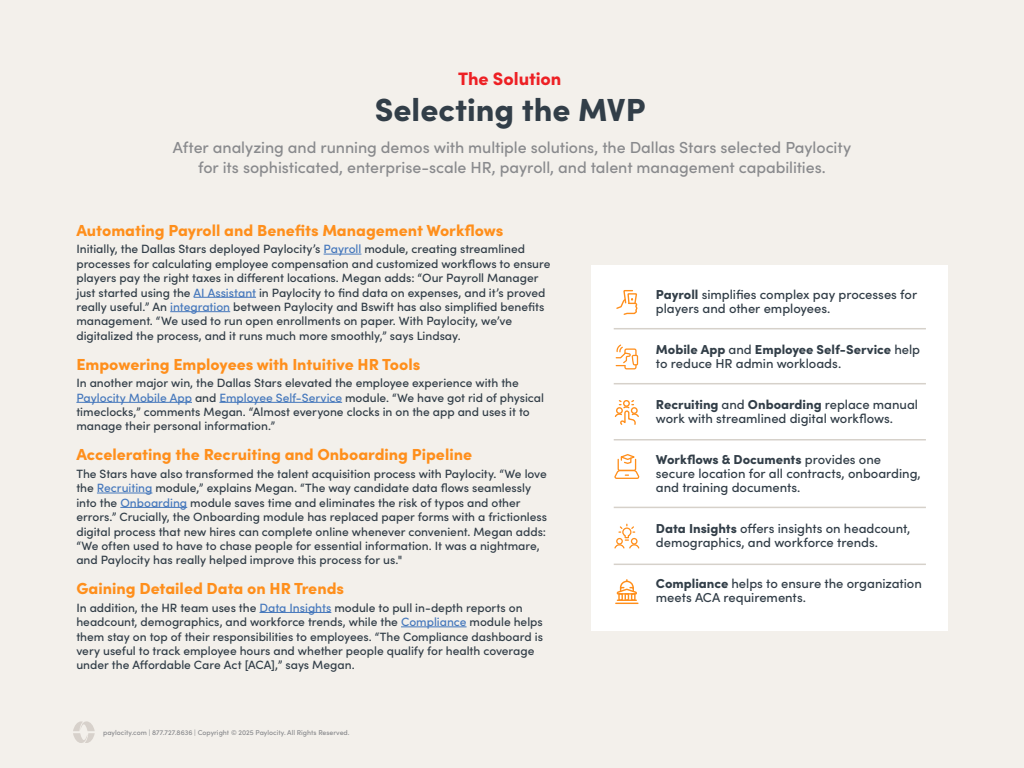
<style>
.page{position:relative;width:1024px;height:768px;background:#f3f0eb}
.page>*{position:absolute;margin:0;border:0;box-sizing:border-box;transform-origin:0 0}
.t1{font:900 32px "Sofia Pro";color:#323e48}
.t2{font:900 18px "Sofia Pro";letter-spacing:-.005em;color:#ed2024}
.t3{font:900 16px "Sofia Pro";color:#ff8f1c}
.Intro{font:500 16px/19.2px "Sofia Pro";letter-spacing:-.005em;color:#898a8d;text-align:center}
.Body___Graphics_Bubbles___Dark___Left{font:500 13px/14px "Sofia Pro";letter-spacing:-.005em;color:#323e48}
.Body___12pt{font:500 12px/14.4px "Sofia Pro";letter-spacing:-.005em;color:#323e48}
.Contact_-_On_Dark{font:500 7px "Sofia Pro";color:#898a8d}
.s1{color:#4678bc}
.s2{font-weight:900}
</style>
<div class="page">
<hr style="left:324px;top:254px;width:37px;height:1px;background:#4678bc">
<hr style="left:194px;top:297px;width:62px;height:1px;background:#4678bc">
<hr style="left:170px;top:311px;width:60px;height:1px;background:#4678bc">
<hr style="left:76px;top:402px;width:116px;height:1px;background:#4678bc">
<hr style="left:219px;top:402px;width:123px;height:1px;background:#4678bc">
<hr style="left:97px;top:493px;width:55px;height:1px;background:#4678bc">
<hr style="left:120px;top:507px;width:67px;height:1px;background:#4678bc">
<hr style="left:259px;top:612px;width:72px;height:1px;background:#4678bc">
<hr style="left:401px;top:626px;width:66px;height:1px;background:#4678bc">
<div style="left:591px;top:265px;width:357px;height:366px;background:#fff"></div>
<svg style="left:73px;top:721px;width:22px;height:22px"></svg>
<svg style="left:616px;top:290px;width:22px;height:25px"></svg>
<svg style="left:614px;top:524px;width:25px;height:25px"></svg>
<svg style="left:616px;top:580px;width:22px;height:24px"></svg>
<svg style="left:614px;top:400px;width:25px;height:25px"></svg>
<svg style="left:615px;top:344px;width:24px;height:25px"></svg>
<svg style="left:614px;top:454px;width:25px;height:25px"></svg>
<hr style="left:614px;top:328px;width:312px;height:1px;background:#d6d1ca">
<hr style="left:614px;top:383px;width:312px;height:1px;background:#d6d1ca">
<hr style="left:614px;top:439px;width:312px;height:2px;background:#d6d1ca">
<hr style="left:614px;top:507px;width:312px;height:1px;background:#d6d1ca">
<hr style="left:614px;top:564px;width:312px;height:1px;background:#d6d1ca">
<h4 class="t2" style="left:458px;top:64px;width:105px">The Solution</h4>
<h2 class="t1" style="left:375px;top:84px;width:272px">Selecting the MVP</h2>
<p class="Intro" style="left:173px;top:137px;width:680px">After analyzing and running demos with multiple solutions, the Dallas Stars selected Paylocity for its sophisticated, enterprise-scale HR, payroll, and talent management capabilities.</p>
<h3 class="t3" style="left:76px;top:218px;width:429px">Automating Payroll and Benefits Management Workflows</h3>
<p class="Body___12pt" style="left:76px;top:241px;width:476px">Initially, the Dallas Stars deployed Paylocity’s <span class="s1">Payroll</span> module, creating streamlined processes for calculating employee compensation and customized workflows to ensure players pay the right taxes in different locations. Megan adds: “Our Payroll Manager just started using the <span class="s1">AI Assistant</span> in Paylocity to find data on expenses, and it’s proved really useful.” An <span class="s1">integration</span> between Paylocity and Bswift has also simplified benefits management. “We used to run open enrollments on paper. With Paylocity, we’ve digitalized the process, and it runs much more smoothly,” says Lindsay.</p>
<h3 class="t3" style="left:76px;top:352px;width:345px">Empowering Employees with Intuitive HR Tools</h3>
<p class="Body___12pt" style="left:76px;top:375px;width:469px">In another major win, the Dallas Stars elevated the employee experience with the <span class="s1">Paylocity Mobile App</span> and <span class="s1">Employee Self-Service</span> module. “We have got rid of physical timeclocks,” comments Megan. “Almost everyone clocks in on the app and uses it to manage their personal information.”</p>
<h3 class="t3" style="left:76px;top:442px;width:397px">Accelerating the Recruiting and Onboarding Pipeline</h3>
<p class="Body___12pt" style="left:76px;top:466px;width:472px">The Stars have also transformed the talent acquisition process with Paylocity. “We love the <span class="s1">Recruiting</span> module,” explains Megan. “The way candidate data flows seamlessly into the <span class="s1">Onboarding</span> module saves time and eliminates the risk of typos and other errors.” Crucially, the Onboarding module has replaced paper forms with a frictionless digital process that new hires can complete online whenever convenient. Megan adds: “We often used to have to chase people for essential information. It was a nightmare, and Paylocity has really helped improve this process for us."</p>
<h3 class="t3" style="left:76px;top:576px;width:269px">Gaining Detailed Data on HR Trends</h3>
<p class="Body___12pt" style="left:76px;top:600px;width:468px">In addition, the HR team uses the <span class="s1">Data Insights</span> module to pull in-depth reports on headcount, demographics, and workforce trends, while the <span class="s1">Compliance</span> module helps them stay on top of their responsibilities to employees. “The Compliance dashboard is very useful to track employee hours and whether people qualify for health coverage under the Affordable Care Act [ACA],” says Megan.</p>
<p class="Contact_-_On_Dark" style="left:103px;top:727px;width:248px">paylocity.com | 877.727.8636 | Copyright © 2025 Paylocity. All Rights Reserved.</p>
<p class="Body___Graphics_Bubbles___Dark___Left" style="left:656px;top:287px;width:263px"><span class="s2">Payroll</span> simplifies complex pay processes for players and other employees.</p>
<p class="Body___Graphics_Bubbles___Dark___Left" style="left:656px;top:342px;width:266px"><span class="s2">Mobile App</span> and <span class="s2">Employee Self-Service</span> help to reduce HR admin workloads.</p>
<p class="Body___Graphics_Bubbles___Dark___Left" style="left:656px;top:397px;width:264px"><span class="s2">Recruiting</span> and <span class="s2">Onboarding</span> replace manual work with streamlined digital workflows.</p>
<p class="Body___Graphics_Bubbles___Dark___Left" style="left:656px;top:452px;width:266px"><span class="s2">Workflows &amp; Documents</span> provides one secure location for all contracts, onboarding, and training documents.</p>
<p class="Body___Graphics_Bubbles___Dark___Left" style="left:656px;top:521px;width:256px"><span class="s2">Data Insights</span> offers insights on headcount, demographics, and workforce trends.</p>
<p class="Body___Graphics_Bubbles___Dark___Left" style="left:656px;top:576px;width:268px"><span class="s2">Compliance</span> helps to ensure the organization meets ACA requirements.</p>
</div>
